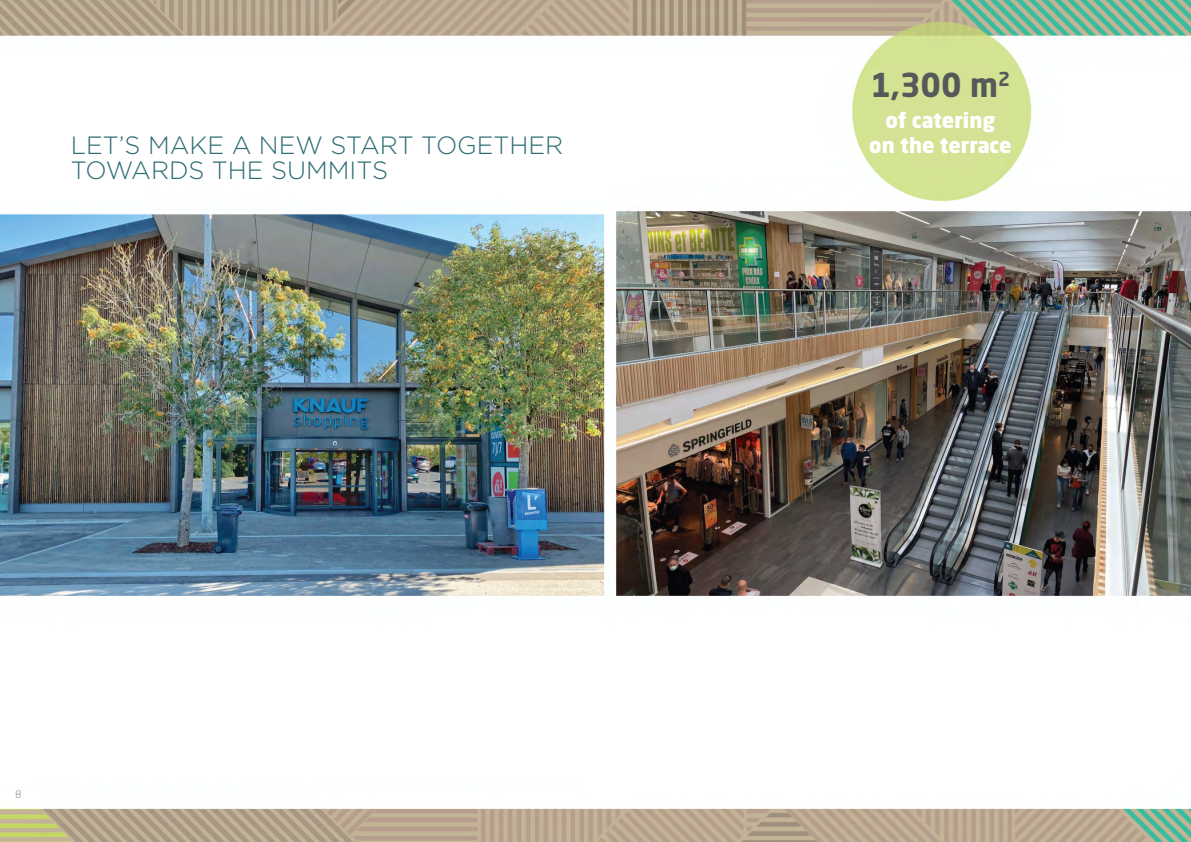
<style>
.page{position:relative;width:1191px;height:842px;background:#fff}
.page>*{position:absolute;margin:0;border:0;box-sizing:border-box;transform-origin:0 0}
.Body{font:700 32.6px "Neo Sans Std";color:#57585a}
.Titre{font:300 25px/25px "Gotham";color:#2c6c73}
.Body-2{font:900 20.7px/24.8px "Neo Sans Std";color:#fff;text-align:center}
.t1{font:300 10px "Neo Sans Std";color:#6c6d70}
</style>
<div class="page">
<img style="left:0;top:0;width:1191px;height:842px">
<p class="Titre" style="left:71px;top:132px;width:494px">LET’S MAKE A NEW START TOGETHER<br>TOWARDS THE SUMMITS</p>
<p class="t1" style="left:16px;top:788px;width:7px">8</p>
<p class="Body" style="left:870px;top:64px;width:141px">1,300 m<sup>2</sup></p>
<p class="Body-2" style="left:869px;top:107px;width:144px">of catering<br>on the terrace</p>
</div>
